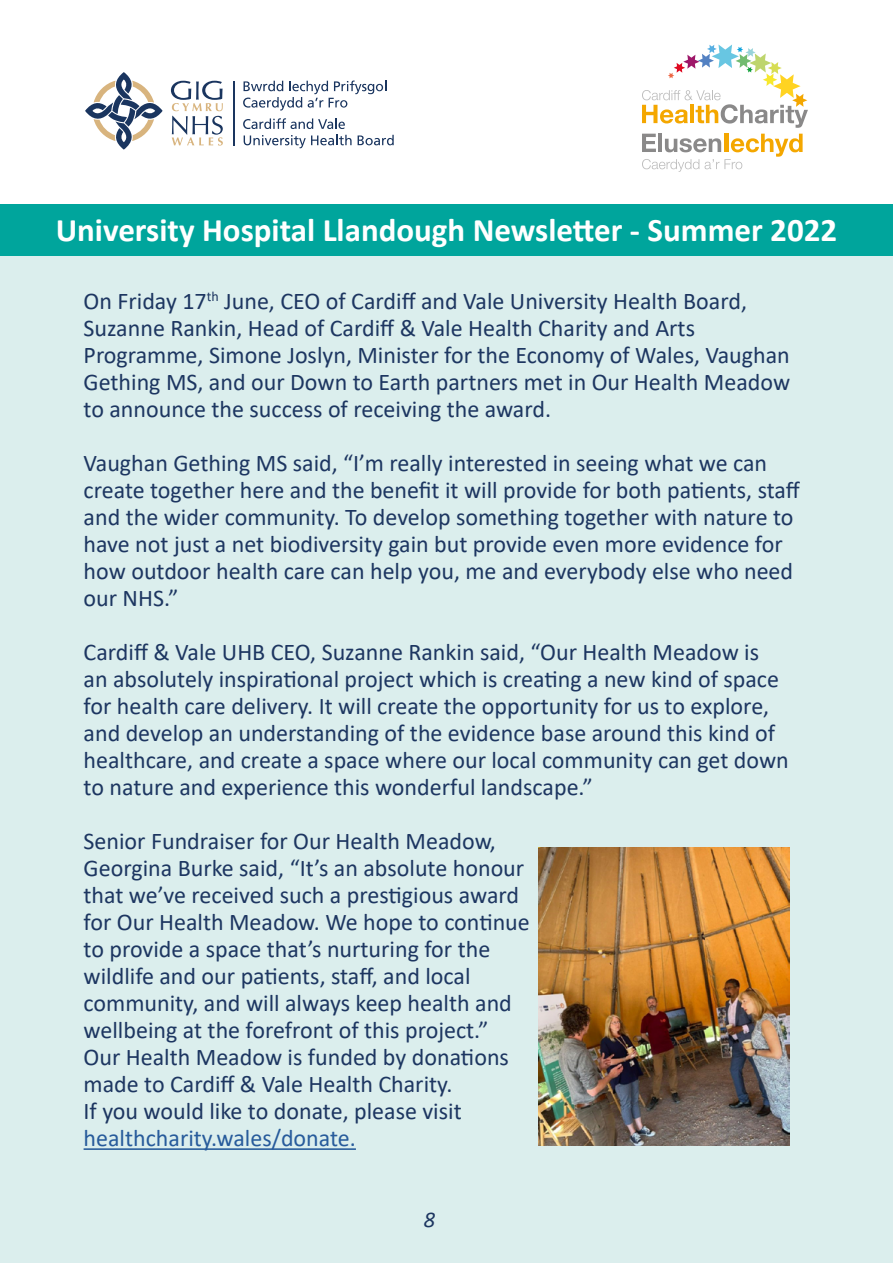
<style>
.page{position:relative;width:893px;height:1263px;background:#fff}
.page>*{position:absolute;margin:0;border:0;box-sizing:border-box;transform-origin:0 0}
.t1{font:700 33px "Calibri";color:#fff}
.t2{font:24px/27px "Calibri";color:#1d3661}
.t3{font:24px "Calibri";color:#275b9b}
.t4{font:italic 22.5px "Calibri";color:#1d3661}
</style>
<div class="page">
<div style="left:0;top:230px;width:893px;height:1033px;background:#dbeeed"></div>
<svg style="left:85px;top:72px;width:78px;height:78px"></svg>
<svg style="left:171px;top:81px;width:52px;height:65px"></svg>
<hr style="left:234px;top:81px;width:1px;height:64px;background:#1a355f">
<svg style="left:243px;top:81px;width:143px;height:30px"></svg>
<svg style="left:243px;top:118px;width:102px;height:11px"></svg>
<svg style="left:244px;top:135px;width:108px;height:13px"></svg>
<svg style="left:358px;top:135px;width:36px;height:10px"></svg>
<svg style="left:642px;top:45px;width:166px;height:83px"></svg>
<svg style="left:642px;top:134px;width:161px;height:38px"></svg>
<div style="left:0;top:205px;width:893px;height:51px;background:#00a59c"></div>
<hr style="left:84px;top:1148px;width:272px;height:2px;background:#275b9b">
<img style="left:539px;top:847px;width:250px;height:298px">
<h1 class="t1" style="left:56px;top:206px;width:783px">University Hospital Llandough Newsletter - Summer 2022</h1>
<p class="t2" style="left:84px;top:287px;width:708px">On Friday 17<sup>th</sup> June, CEO of Cardiff and Vale University Health Board, Suzanne Rankin, Head of Cardiff &amp; Vale Health Charity and Arts Programme, Simone Joslyn, Minister for the Economy of Wales, Vaughan Gething MS, and our Down to Earth partners met in Our Health Meadow to announce the success of receiving the award.</p>
<p class="t2" style="left:84px;top:449px;width:718px">Vaughan Gething MS said, “I’m really interested in seeing what we can create together here and the benefit it will provide for both patients, staff and the wider community. To develop something together with nature to have not just a net biodiversity gain but provide even more evidence for how outdoor health care can help you, me and everybody else who need our NHS.”</p>
<p class="t2" style="left:84px;top:638px;width:707px">Cardiff &amp; Vale UHB CEO, Suzanne Rankin said, “Our Health Meadow is an absolutely inspirational project which is creating a new kind of space for health care delivery. It will create the opportunity for us to explore, and develop an understanding of the evidence base around this kind of healthcare, and create a space where our local community can get down to nature and experience this wonderful landscape.”</p>
<p class="t2" style="left:84px;top:827px;width:448px">Senior Fundraiser for Our Health Meadow, Georgina Burke said, “It’s an absolute honour that we’ve received such a prestigious award for Our Health Meadow. We hope to continue to provide a space that’s nurturing for the wildlife and our patients, staff, and local community, and will always keep health and wellbeing at the forefront of this project.” Our Health Meadow is funded by donations made to Cardiff &amp; Vale Health Charity.<br>If you would like to donate, please visit</p>
<p class="t3" style="left:84px;top:1122px;width:274px">healthcharity.wales/donate.</p>
<p class="t4" style="left:424px;top:1204px;width:13px">8</p>
</div>
